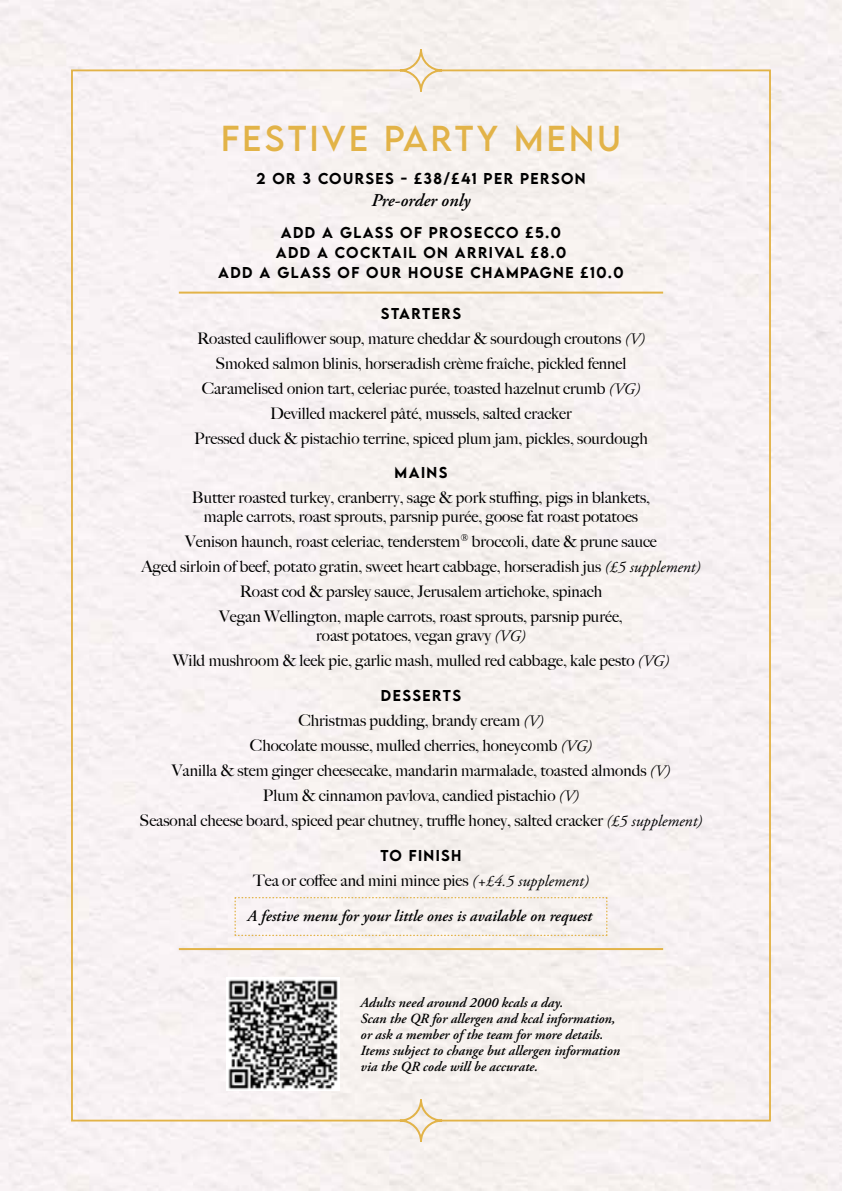
<style>
.page{position:relative;width:842px;height:1191px;background:#f7f1f1}
.page>*{position:absolute;margin:0;border:0;box-sizing:border-box;transform-origin:0 0}
.t1{font:32px "LEMONMILK";letter-spacing:.1em;color:#e2b348}
.t2{font:italic 600 18px "Adobe Garamond Pro";color:#000}
.t3{font:500 16px/25px "Big Caslon";color:#000;text-align:center}
.t4{font:italic 600 16px "Adobe Garamond Pro";color:#000}
.t5{font:italic 600 14px/16px "Adobe Garamond Pro";color:#000}
.t6{font:500 14px/20px "LEMONMILK";letter-spacing:.1em;color:#000;text-align:center}
.s1{font-family:"Adobe Garamond Pro";font-weight:400;font-style:italic}
</style>
<div class="page">
<div style="left:70px;top:69px;width:333px;height:1053px;background:#f7f2f3"></div>
<div style="left:399px;top:48px;width:44px;height:44px;border:2px solid #e2b348;border-radius:50%"></div>
<div style="left:399px;top:1098px;width:44px;height:44px;border:2px solid #e2b348;border-radius:50%"></div>
<div style="left:437px;top:69px;width:335px;height:1053px;background:#f6f1f0"></div>
<hr style="left:179px;top:291px;width:484px;height:2px;background:#e2b348">
<hr style="left:179px;top:948px;width:484px;height:2px;background:#e2b348">
<svg style="left:234px;top:896px;width:374px;height:40px"></svg>
<img style="left:226px;top:977px;width:114px;height:113px">
<h1 class="t1" style="left:221px;top:117px;width:401px">FESTIVE PARTY MENU</h1>
<p class="t6" style="left:256px;top:169px;width:331px">2 OR 3 COURSES - £38/£41 PER PERSON</p>
<p class="t2" style="left:371px;top:190px;width:100px">Pre-order only</p>
<p class="t6" style="left:218px;top:222px;width:407px">ADD A GLASS OF PROSECCO £5.0<br>ADD A COCKTAIL ON ARRIVAL £8.0<br>ADD A GLASS OF OUR HOUSE CHAMPAGNE £10.0</p>
<p class="t6" style="left:381px;top:303px;width:82px">STARTERS</p>
<p class="t3" style="left:194px;top:325px;width:455px">Roasted cauliflower soup, mature cheddar &amp; sourdough croutons <span class="s1">(V)<br></span>Smoked salmon blinis, horseradish crème fraîche, pickled fennel Caramelised onion tart, celeriac purée, toasted hazelnut crumb <span class="s1">(VG)<br></span>Devilled mackerel pâté, mussels, salted cracker<br>Pressed duck &amp; pistachio terrine, spiced plum jam, pickles, sourdough</p>
<p class="t6" style="left:395px;top:463px;width:54px">MAINS</p>
<p class="t3" style="left:192px;top:487px;width:460px;line-height:19px">Butter roasted turkey, cranberry, sage &amp; pork stuffing, pigs in blankets, maple carrots, roast sprouts, parsnip purée, goose fat roast potatoes</p>
<p class="t3" style="left:141px;top:528px;width:561px">Venison haunch, roast celeriac, tenderstem® broccoli, date &amp; prune sauce<br>Aged sirloin of beef, potato gratin, sweet heart cabbage, horseradish jus <span class="s1">(£5 supplement)<br></span>Roast cod &amp; parsley sauce, Jerusalem artichoke, spinach<br>Vegan Wellington, maple carrots, roast sprouts, parsnip purée,</p>
<p class="t3" style="left:173px;top:622px;width:498px">roast potatoes, vegan gravy <span class="s1">(VG)<br></span>Wild mushroom &amp; leek pie, garlic mash, mulled red cabbage, kale pesto <span class="s1">(VG)</span></p>
<p class="t6" style="left:381px;top:685px;width:82px">DESSERTS</p>
<p class="t3" style="left:140px;top:707px;width:564px">Christmas pudding, brandy cream <span class="s1">(V)<br></span>Chocolate mousse, mulled cherries, honeycomb <span class="s1">(VG)<br></span>Vanilla &amp; stem ginger cheesecake, mandarin marmalade, toasted almonds <span class="s1">(V)<br></span>Plum &amp; cinnamon pavlova, candied pistachio <span class="s1">(V)<br></span>Seasonal cheese board, spiced pear chutney, truffle honey, salted cracker <span class="s1">(£5 supplement)</span></p>
<p class="t6" style="left:380px;top:845px;width:83px">TO FINISH</p>
<p class="t3" style="left:253px;top:866px;width:337px">Tea or coffee and mini mince pies <span class="s1">(+£4.5 supplement)</span></p>
<p class="t4" style="left:248px;top:906px;width:346px">A festive menu for your little ones is available on request</p>
<p class="t5" style="left:361px;top:994px;width:261px">Adults need around 2000 kcals a day.<br>Scan the QR for allergen and kcal information, or ask a member of the team for more details.<br>Items subject to change but allergen information via the QR code will be accurate.</p>
</div>
